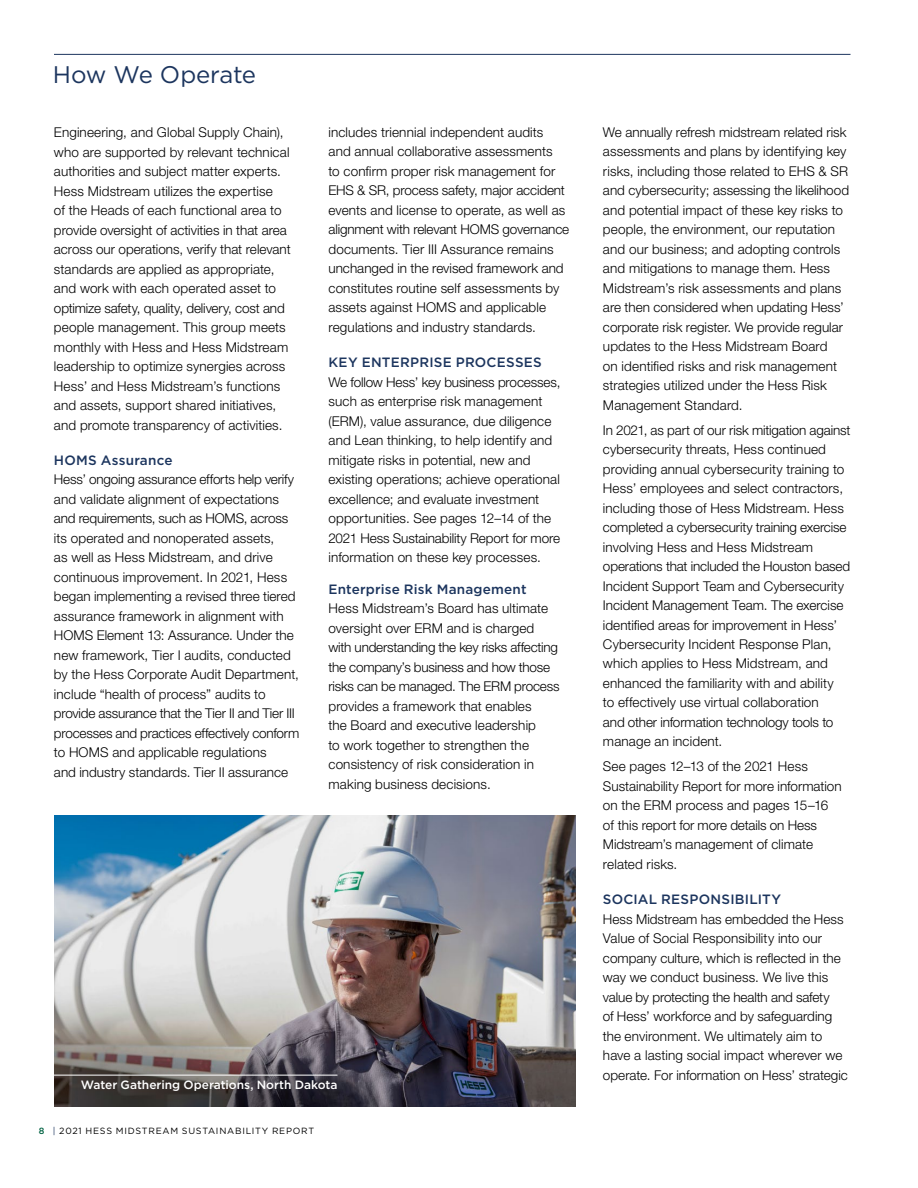
<style>
.page{position:relative;width:918px;height:1188px;background:#fff}
.page>*{position:absolute;margin:0;border:0;box-sizing:border-box;transform-origin:0 0}
.t1{font:24px "Gotham";letter-spacing:-.015em;color:#1c355e}
.t2{font:300 13.5px/19.5px "Helvetica Neue LT Std";letter-spacing:.005em;color:#000}
.t3{font:500 13.5px "Gotham";letter-spacing:.015em;color:#1c355e}
.t4{font:500 12px "Gotham";color:#fff}
.t5{font:9px "Gotham";letter-spacing:.085em;color:#000}
.s1{font-weight:500;color:#006242}
.s2{color:#1c355e}
</style>
<div class="page">
<hr style="left:54px;top:54px;width:796px;height:1px;background:#1c355e">
<img style="left:54px;top:815px;width:522px;height:292px">
<hr style="left:54px;top:1075px;width:283px;height:1px;background:#fff">
<h1 class="t1" style="left:53px;top:59px;width:205px">How We Operate</h1>
<p class="t2" style="left:54px;top:122px;width:238px">Engineering, and Global Supply Chain), who are supported by relevant technical authorities and subject matter experts.<br>Hess Midstream utilizes the expertise<br>of the Heads of each functional area to provide oversight of activities in that area across our operations, verify that relevant standards are applied as appropriate, and work with each operated asset to optimize safety, quality, delivery, cost and people management. This group meets monthly with Hess and Hess Midstream leadership to optimize synergies across Hess’ and Hess Midstream’s functions and assets, support shared initiatives, and promote transparency of activities.</p>
<p class="t3" style="left:54px;top:451px;width:120px">HOMS Assurance</p>
<p class="t2" style="left:54px;top:469px;width:247px">Hess’ ongoing assurance efforts help verify and validate alignment of expectations and requirements, such as HOMS, across its operated and nonoperated assets,<br>as well as Hess Midstream, and drive continuous improvement. In 2021, Hess began implementing a revised three tiered assurance framework in alignment with HOMS Element 13: Assurance. Under the new framework, Tier I audits, conducted by the Hess Corporate Audit Department, include “health of process” audits to provide assurance that the Tier II and Tier III processes and practices effectively conform to HOMS and applicable regulations<br>and industry standards. Tier II assurance</p>
<p class="t2" style="left:328px;top:122px;width:242px">includes triennial independent audits<br>and annual collaborative assessments<br>to confirm proper risk management for EHS &amp; SR, process safety, major accident events and license to operate, as well as alignment with relevant HOMS governance documents. Tier III Assurance remains unchanged in the revised framework and constitutes routine self assessments by assets against HOMS and applicable regulations and industry standards.</p>
<p class="t3" style="left:328px;top:354px;width:215px">KEY ENTERPRISE PROCESSES</p>
<p class="t2" style="left:328px;top:372px;width:234px">We follow Hess’ key business processes, such as enterprise risk management (ERM), value assurance, due diligence and Lean thinking, to help identify and mitigate risks in potential, new and existing operations; achieve operational excellence; and evaluate investment opportunities. See pages 12–14 of the 2021 Hess Sustainability Report for more information on these key processes.</p>
<p class="t3" style="left:328px;top:580px;width:200px">Enterprise Risk Management</p>
<p class="t2" style="left:328px;top:598px;width:233px">Hess Midstream’s Board has ultimate oversight over ERM and is charged with understanding the key risks affecting the company’s business and how those risks can be managed. The ERM process provides a framework that enables<br>the Board and executive leadership<br>to work together to strengthen the consistency of risk consideration in making business decisions.</p>
<p class="t4" style="left:81px;top:1077px;width:258px">Water Gathering Operations, North Dakota</p>
<p class="t5" style="left:39px;top:1125px;width:277px"><span class="s1">8</span> <span class="s2">|</span> 2021 HESS MIDSTREAM SUSTAINABILITY REPORT</p>
<p class="t2" style="left:603px;top:122px;width:248px">We annually refresh midstream related risk assessments and plans by identifying key risks, including those related to EHS &amp; SR and cybersecurity; assessing the likelihood and potential impact of these key risks to people, the environment, our reputation and our business; and adopting controls and mitigations to manage them. Hess Midstream’s risk assessments and plans are then considered when updating Hess’ corporate risk register. We provide regular updates to the Hess Midstream Board<br>on identified risks and risk management strategies utilized under the Hess Risk Management Standard.</p>
<p class="t2" style="left:603px;top:420px;width:249px">In 2021, as part of our risk mitigation against cybersecurity threats, Hess continued providing annual cybersecurity training to Hess’ employees and select contractors, including those of Hess Midstream. Hess completed a cybersecurity training exercise involving Hess and Hess Midstream operations that included the Houston based Incident Support Team and Cybersecurity Incident Management Team. The exercise identified areas for improvement in Hess’ Cybersecurity Incident Response Plan, which applies to Hess Midstream, and enhanced the familiarity with and ability<br>to effectively use virtual collaboration<br>and other information technology tools to manage an incident.</p>
<p class="t2" style="left:603px;top:757px;width:240px">See pages 12–13 of the 2021 Hess<br>Sustainability Report for more information on the ERM process and pages 15–16 of this report for more details on Hess<br>Midstream’s management of climate related risks.</p>
<p class="t3" style="left:603px;top:890px;width:180px">SOCIAL RESPONSIBILITY</p>
<p class="t2" style="left:603px;top:909px;width:246px">Hess Midstream has embedded the Hess Value of Social Responsibility into our company culture, which is reflected in the way we conduct business. We live this value by protecting the health and safety<br>of Hess’ workforce and by safeguarding the environment. We ultimately aim to have a lasting social impact wherever we operate. For information on Hess’ strategic</p>
</div>
